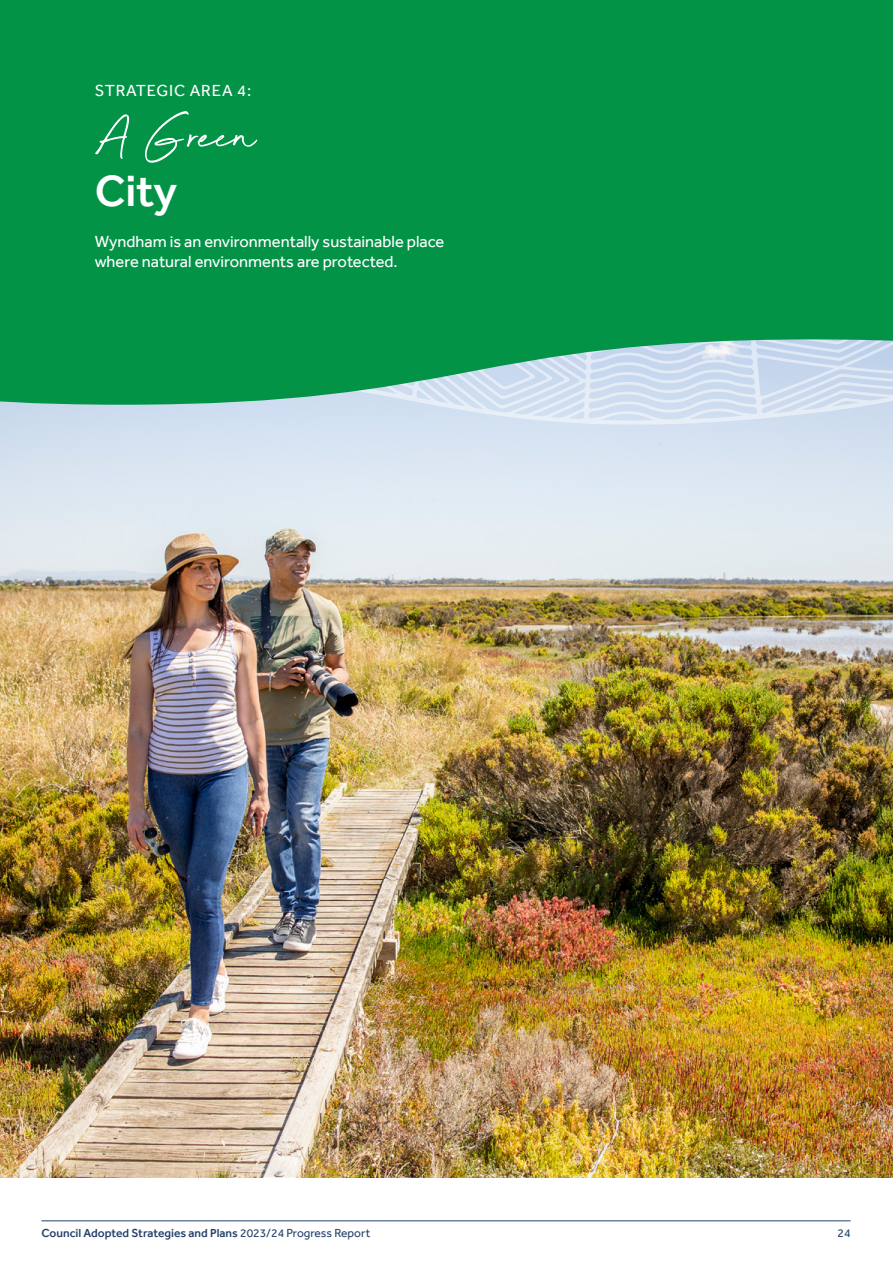
<style>
.page{position:relative;width:893px;height:1263px;background:#fff}
.page>*{position:absolute;margin:0;border:0;box-sizing:border-box;transform-origin:0 0}
.t1{font:61.5px "Beyond Infinity";color:#fff}
.t2{font:500 45px "Effra";color:#fff}
.t3{font:16.5px/19.5px "Effra";color:#fff}
.t4{font:16.5px "Effra";letter-spacing:.05em;color:#fff}
.t5{font:500 12px "Effra";color:#26426b}
.t6{font:12px "Effra";color:#26426c}
.s1{font-weight:400}
</style>
<div class="page">
<hr style="left:41px;top:1220px;width:810px;height:1px;background:#26426b">
<img style="left:0;top:405px;width:893px;height:772px">
<svg style="left:307px;top:405px;width:585px;height:51px;background:#d5e2f1"></svg>
<svg style="left:0;top:323px;width:893px;height:82px;background:#51af87"></svg>
<div style="left:0;top:0;width:893px;height:323px;background:#039347"></div>
<p class="t4" style="left:95px;top:81px;width:158px">STRATEGIC AREA 4:</p>
<h1 class="t1" style="left:95px;top:99px;width:162px">A Green</h1>
<h2 class="t2" style="left:95px;top:164px;width:84px">City</h2>
<p class="t3" style="left:95px;top:232px;width:351px">Wyndham is an environmentally sustainable place where natural environments are protected.</p>
<p class="t5" style="left:41px;top:1226px;width:330px">Council Adopted Strategies and Plans <span class="s1">2023/24 Progress Report</span></p>
<p class="t6" style="left:838px;top:1226px;width:15px">24</p>
</div>
